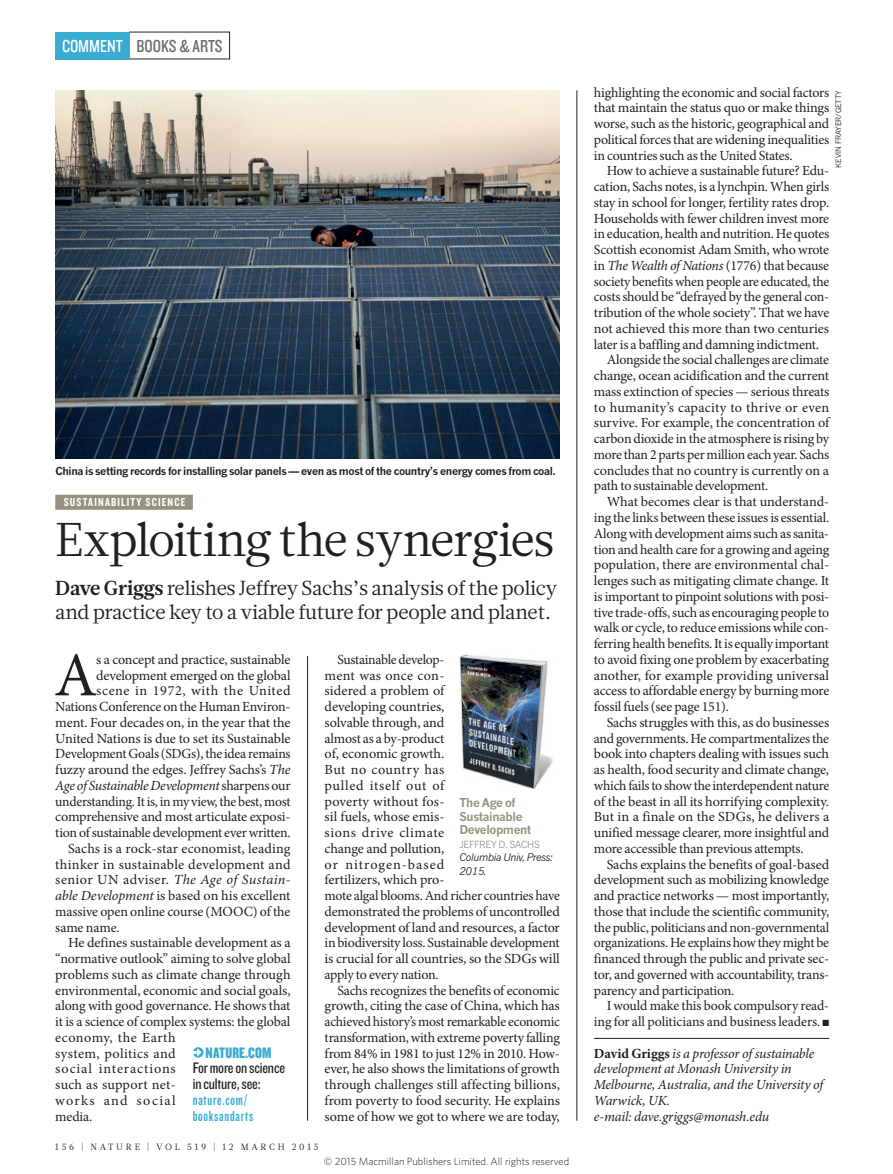
<style>
.page{position:relative;width:893px;height:1174px;background:#fff}
.page>*{position:absolute;margin:0;border:0;box-sizing:border-box;transform-origin:0 0}
.BODY_DROP_CAP{font:62.4px "Minion Pro";color:#231f20}
.BOOKS_HEAD_31{font:47.25px "Glosa Math";letter-spacing:-.02em;color:#231f20}
.BOOKS_INTRO{font:20.25px/23.7px "Glosa Math";letter-spacing:-.02em;color:#231f20}
.t1{font:18px "Knockout 29 Junior Ltweight";color:#6c6d70}
.WEB_BOX_TEXT{font:15.75px/15.8px "Knockout 29 Junior Ltweight";letter-spacing:-.01em;color:#231f20}
.WEB_BOX_NATURE{font:15.75px "Knockout 69 Full Liteweight";letter-spacing:.01em;color:#38acd2}
.WEB_BOX_URL{font:15px/15.8px "Knockout 48 Featherweight";letter-spacing:.05em;color:#38acd2}
.BODY_INDENT{font:13.95px/15.8px "Minion Pro";letter-spacing:-.01em;color:#231f20;text-align:justify}
.BODY_DROP_CAP-2{font:13.95px/15.8px "Minion Pro";letter-spacing:-.015em;color:#231f20;text-align:right}
.AUTHOR_DETAILS{font:italic 13.95px/15.8px "Minion Pro";letter-spacing:-.015em;color:#231f20}
.EMAIL{font:italic 13.95px "Minion Pro";letter-spacing:-.01em;color:#231f20}
.BOOK_TITLE{font:700 12px/13.5px "News Gothic MTOT";letter-spacing:-.035em;color:#95937f}
.SUBJECT_STRAP{font:12px "Knockout 49 Liteweight";letter-spacing:.1em;color:#fff}
.PIC_CAPTION{font:700 10.8px "News Gothic MTOT";letter-spacing:-.035em;color:#231f20}
.t2{font:300 10.5px "Whitney";color:#231f20}
.BOOK_DETAILS{font:italic 10.5px/13.5px "News Gothic MTOT";letter-spacing:-.035em;color:#231f20}
.BOOK_AUTHOR{font:9.75px "News Gothic MTOT";letter-spacing:-.03em;color:#939598}
.t3{font:9px "Glosa Math";letter-spacing:.3em;color:#231f20}
.PIC_CREDIT{font:7.5px "News Gothic MTOT";color:#231f20}
.s1{color:#fff}
.s2{font-weight:700}
.s3{font-style:italic}
.s4{font-weight:700;font-style:normal}
</style>
<div class="page">
<hr style="left:594px;top:1038px;width:235px;height:1px;background:#231f20">
<img style="left:55px;top:90px;width:505px;height:369px">
<div style="left:55px;top:495px;width:138px;height:15px;background:#95937f"></div>
<img style="left:459px;top:654px;width:94px;height:126px">
<img style="left:460px;top:657px;width:81px;height:131px">
<svg style="left:193px;top:1047px;width:11px;height:10px"></svg>
<svg style="left:193px;top:1048px;width:8px;height:8px"></svg>
<hr style="left:577px;top:90px;width:1px;height:1030px;background:#231f20">
<div style="left:55px;top:32px;width:75px;height:27px;background:#38acd2"></div>
<hr style="left:307px;top:656px;width:1px;height:464px;background:#231f20">
<p class="t1" style="left:62px;top:34px;width:162px"><span class="s1">COMMENT</span> BOOKS &amp; ARTS</p>
<p class="PIC_CAPTION" style="left:55px;top:464px;width:502px">China is setting records for installing solar panels — even as most of the country’s energy comes from coal.</p>
<p class="SUBJECT_STRAP" style="left:64px;top:494px;width:123px">SUSTAINABILITY SCIENCE</p>
<p class="BOOKS_HEAD_31" style="left:55px;top:509px;width:501px">Exploiting the synergies</p>
<p class="BOOKS_INTRO" style="left:55px;top:577px;width:504px"><span class="s2">Dave Griggs</span> relishes Jeffrey Sachs’s analysis of the policy and practice key to a viable future for people and planet.</p>
<p class="BODY_DROP_CAP" style="left:54px;top:633px;width:45px">A</p>
<p class="BODY_DROP_CAP-2" style="left:55px;top:651px;width:237px">s a concept and practice, sustainable development emerged on the global<br>scene in 1972, with the United Nations Conference on the Human Environ&shy;ment. Four decades on, in the year that the United Nations is due to set its Sustainable Development Goals (SDGs), the idea remains fuzzy around the edges. Jeffrey Sachs’s <span class="s3">The Age of Sustainable Development</span> sharpens our understanding. It is, in my view, the best, most comprehensive and most articulate exposi&shy;tion of sustainable development ever written.</p>
<p class="BODY_INDENT" style="left:55px;top:840px;width:237px;text-indent:13px">Sachs is a rock-star economist, leading thinker in sustainable development and senior UN adviser. <span class="s3">The Age of Sustain&shy;able Development</span> is based on his excellent massive open online course (MOOC) of the same name.</p>
<p class="BODY_INDENT" style="left:55px;top:935px;width:237px;text-align:left;text-indent:13px">He defines sustainable development as a “normative outlook” aiming to solve global problems such as climate change through environmental, economic and social goals, along with good governance. He shows that it is a science of complex systems: the global economy, the Earth<br>system, politics and<br>social interactions<br>such as support net-<br>works and social<br>media.</p>
<p class="BODY_INDENT" style="left:325px;top:651px;width:237px;text-align:left;text-indent:13px">Sustainable develop-<br>ment was once con-<br>sidered a problem of<br>developing countries,<br>solvable through, and<br>almost as a by-product<br>of, economic growth.<br>But no country has<br>pulled itself out of<br>poverty without fos-<br>sil fuels, whose emis-<br>sions drive climate<br>change and pollution,<br>or nitrogen-based<br>fertilizers, which pro-<br>mote algal blooms. And richer countries have demonstrated the problems of uncontrolled development of land and resources, a factor in biodiversity loss. Sustainable development is crucial for all countries, so the SDGs will apply to every nation.</p>
<p class="BODY_INDENT" style="left:325px;top:982px;width:237px;text-indent:13px">Sachs recognizes the benefits of economic growth, citing the case of China, which has achieved history’s most remarkable economic transformation, with extreme poverty falling from 84% in 1981 to just 12% in 2010. How&shy;ever, he also shows the limitations of growth through challenges still affecting billions, from poverty to food security. He explains some of how we got to where we are today,</p>
<p class="BOOK_TITLE" style="left:459px;top:796px;width:73px">The Age of<br>Sustainable<br>Development</p>
<p class="BOOK_AUTHOR" style="left:459px;top:838px;width:82px">JEFFREY D. SACHS</p>
<p class="BOOK_DETAILS" style="left:459px;top:850px;width:95px">Columbia Univ. Press:<br>2015.</p>
<p class="WEB_BOX_NATURE" style="left:206px;top:1042px;width:67px">NATURE.COM</p>
<p class="WEB_BOX_TEXT" style="left:193px;top:1059px;width:94px">For more on science in culture, see:</p>
<p class="WEB_BOX_URL" style="left:193px;top:1091px;width:62px">nature.com/ booksandarts</p>
<p class="t3" style="left:55px;top:1141px;width:265px">156 | NATURE | VOL 519 | 12 MARCH 2015</p>
<p class="t2" style="left:324px;top:1154px;width:247px">© 2015 Macmillan Publishers Limited. All rights reserved</p>
<p class="BODY_INDENT" style="left:594px;top:84px;width:237px">highlighting the economic and social factors that maintain the status quo or make things worse, such as the historic, geographical and political forces that are widening inequalities in countries such as the United States.</p>
<p class="BODY_INDENT" style="left:594px;top:163px;width:237px;text-indent:13px">How to achieve a sustainable future? Edu&shy;cation, Sachs notes, is a lynchpin. When girls stay in school for longer, fertility rates drop.<br>Households with fewer children invest more in education, health and nutrition. He quotes Scottish economist Adam Smith, who wrote in <span class="s3">The Wealth of Nations</span> (1776) that because society benefits when people are educated, the costs should be “defrayed by the general con&shy;tribution of the whole society”. That we have not achieved this more than two centuries later is a baffling and damning indictment.</p>
<p class="BODY_INDENT" style="left:594px;top:352px;width:237px;text-indent:13px">Alongside the social challenges are climate change, ocean acidification and the current mass extinction of species — serious threats to humanity’s capacity to thrive or even survive. For example, the concentration of carbon dioxide in the atmosphere is rising by more than 2 parts per million each year. Sachs concludes that no country is currently on a path to sustainable development.</p>
<p class="BODY_INDENT" style="left:594px;top:494px;width:237px;text-indent:13px">What becomes clear is that understand&shy;ing the links between these issues is essential.<br>Along with development aims such as sanita&shy;tion and health care for a growing and ageing population, there are environmental chal&shy;lenges such as mitigating climate change. It is important to pinpoint solutions with posi&shy;tive trade-offs, such as encouraging people to walk or cycle, to reduce emissions while con&shy;ferring health benefits. It is equally important to avoid fixing one problem by exacerbating another, for example providing universal access to affordable energy by burning more fossil fuels (see page 151).</p>
<p class="BODY_INDENT" style="left:594px;top:714px;width:237px;text-indent:13px">Sachs struggles with this, as do businesses and governments. He compartmentalizes the book into chapters dealing with issues such as health, food security and climate change, which fails to show the interdependent nature of the beast in all its horrifying complexity.<br>But in a finale on the SDGs, he delivers a unified message clearer, more insightful and more accessible than previous attempts.</p>
<p class="BODY_INDENT" style="left:594px;top:856px;width:237px;text-indent:13px">Sachs explains the benefits of goal-based development such as mobilizing knowledge and practice networks — most importantly, those that include the scientific community, the public, politicians and non-governmental organizations. He explains how they might be financed through the public and private sec&shy;tor, and governed with accountability, trans&shy;parency and participation.</p>
<p class="BODY_INDENT" style="left:594px;top:998px;width:237px;text-align:right">I would make this book compulsory read&shy;ing for all politicians and business leaders. ■</p>
<p class="AUTHOR_DETAILS" style="left:594px;top:1046px;width:231px"><span class="s4">David Griggs</span> is a professor of sustainable development at Monash University in Melbourne, Australia, and the University of Warwick, UK.</p>
<p class="EMAIL" style="left:594px;top:1107px;width:177px">e-mail: dave.griggs@monash.edu</p>
<p class="PIC_CREDIT" style="left:834px;top:168px;width:79px;rotate:-90deg">KEVIN FRAYER/GETTY</p>
</div>
